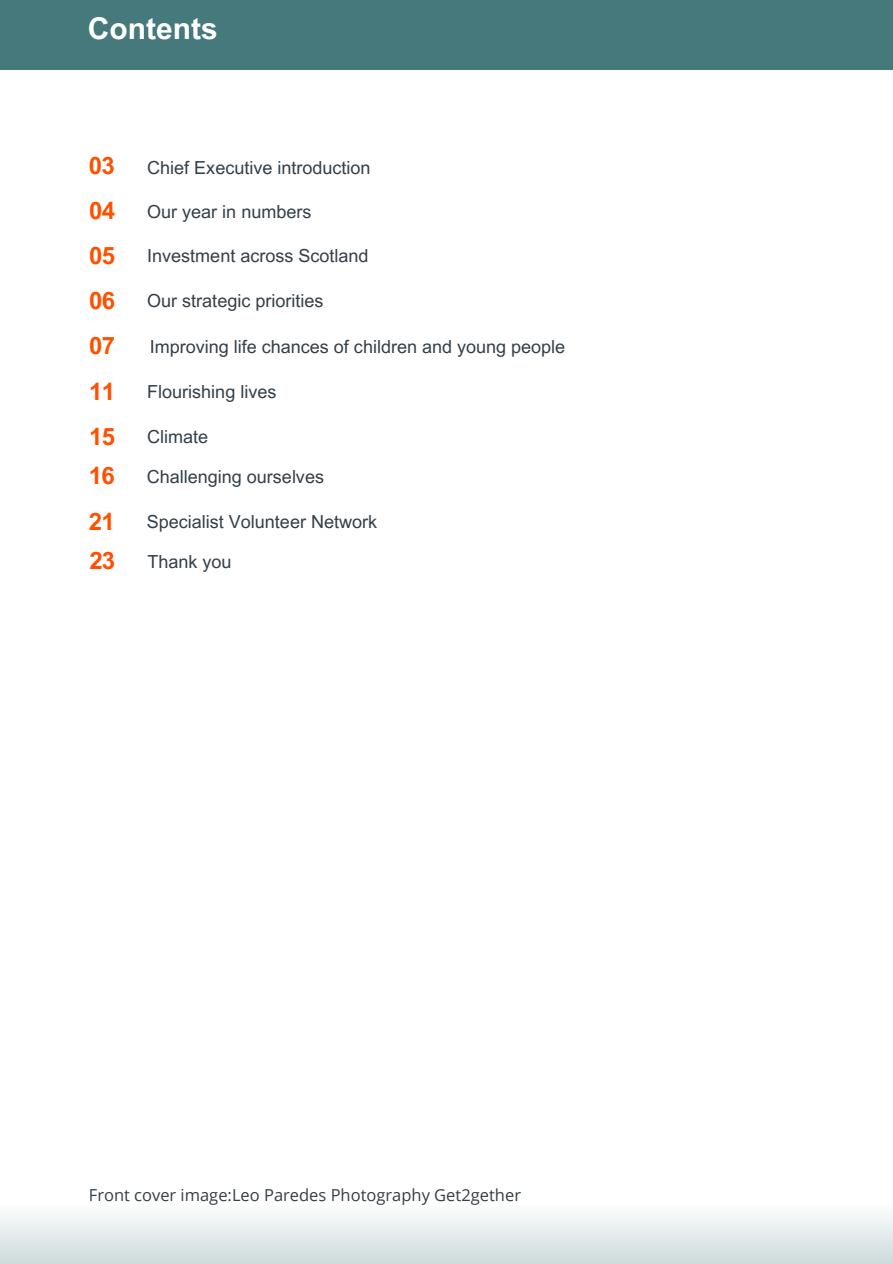
<style>
.page{position:relative;width:893px;height:1264px;background:#fff}
.page>*{position:absolute;margin:0;border:0;box-sizing:border-box;transform-origin:0 0}
.t1{font:800 36px "Open Sans";color:#fff}
.t2{font:700 30px "Arial MT Pro";color:#fff}
.t3{font:700 24px "Arial MT Pro";letter-spacing:-.03em;color:#ff5000}
.t4{font:18px "Arial MT Pro";color:#323f49}
.t5{font:16.5px "Open Sans";color:#333e48}
</style>
<div class="page">
<div style="left:0;top:0;width:892px;height:69px;background:#46797b"></div>
<div style="left:0;top:1174px;width:892px;height:89px;background:linear-gradient(to bottom,#fff,#d2dedf)"></div>
<p class="t2" style="left:88px;top:18px;width:131px">Contents</p>
<p class="t1" style="left:28px;top:8px;width:170px">Contents</p>
<p class="t3" style="left:89px;top:156px;width:27px">03</p>
<p class="t4" style="left:147px;top:160px;width:225px">Chief Executive introduction</p>
<p class="t3" style="left:89px;top:201px;width:27px">04</p>
<p class="t4" style="left:147px;top:204px;width:166px">Our year in numbers</p>
<p class="t3" style="left:89px;top:246px;width:27px">05</p>
<p class="t4" style="left:147px;top:249px;width:223px">Investment across Scotland</p>
<p class="t3" style="left:89px;top:292px;width:27px">06</p>
<p class="t4" style="left:147px;top:294px;width:178px">Our strategic priorities</p>
<p class="t3" style="left:89px;top:337px;width:27px">07</p>
<p class="t4" style="left:150px;top:339px;width:417px">Improving life chances of children and young people</p>
<p class="t3" style="left:89px;top:382px;width:27px">11</p>
<p class="t4" style="left:147px;top:385px;width:131px">Flourishing lives</p>
<p class="t3" style="left:89px;top:427px;width:27px">15</p>
<p class="t4" style="left:147px;top:430px;width:63px">Climate</p>
<p class="t3" style="left:89px;top:467px;width:27px">16</p>
<p class="t4" style="left:147px;top:469px;width:179px">Challenging ourselves</p>
<p class="t3" style="left:89px;top:512px;width:27px">21</p>
<p class="t4" style="left:147px;top:515px;width:232px">Specialist Volunteer Network</p>
<p class="t3" style="left:89px;top:552px;width:27px">23</p>
<p class="t4" style="left:147px;top:554px;width:86px">Thank you</p>
<p class="t5" style="left:89px;top:1183px;width:433px">Front cover image:Leo Paredes Photography Get2gether</p>
</div>
